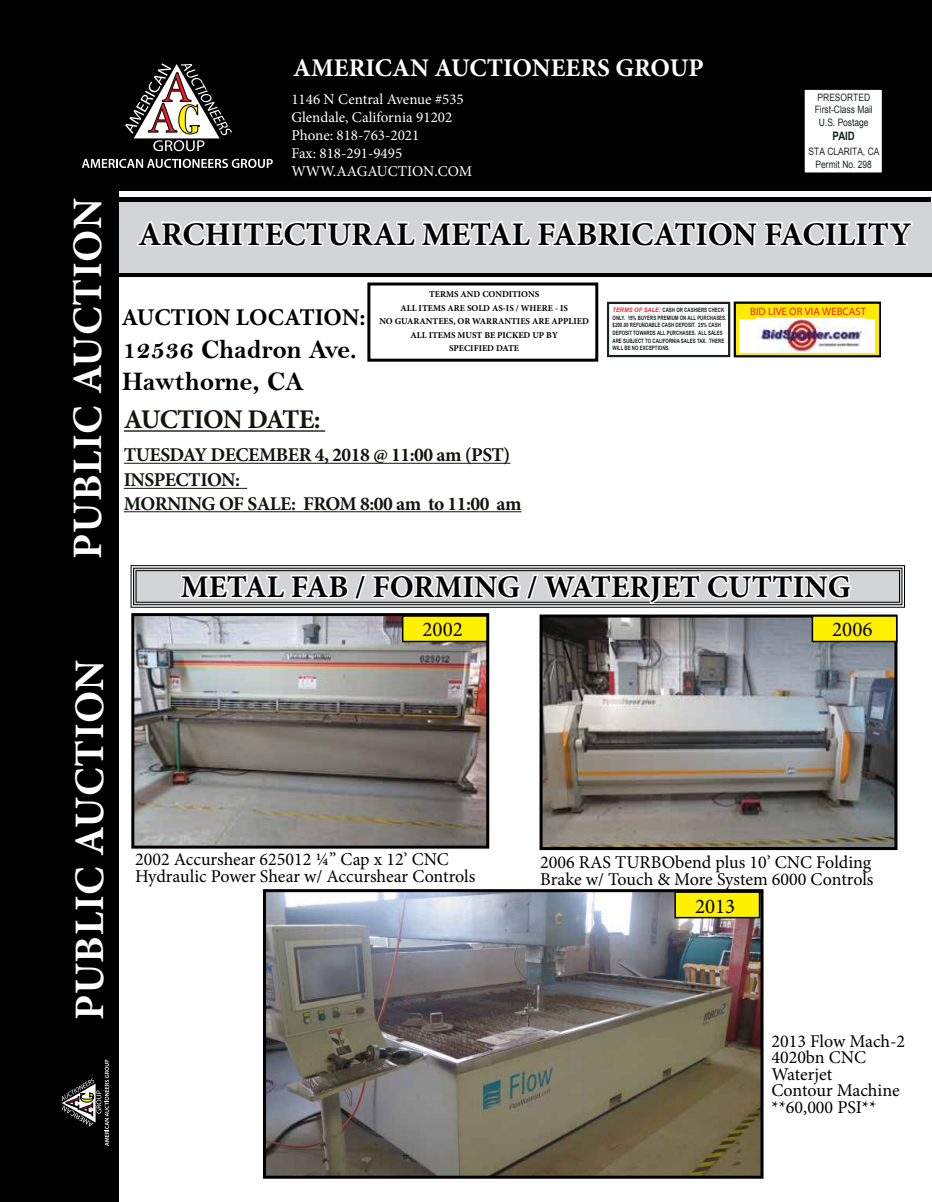
<style>
.page{position:relative;width:932px;height:1202px;background:#fff}
.page>*{position:absolute;margin:0;border:0;box-sizing:border-box;transform-origin:0 0}
.t1{font:700 42px "Minion Pro";letter-spacing:.02em;color:#fff}
.t2{font:700 33px "Minion Pro";color:#000}
.t3{font:700 31.5px "Minion Pro";color:#000}
.t4{font:27px/32.4px "Bell MT Bold";color:#000}
.t5{font:700 27px "Minion Pro";letter-spacing:-.035em;color:#0f160e}
.t6{font:700 25.5px "Minion Pro";color:#fff}
.t7{font:700 24px "Minion Pro";color:#000}
.t8{font:21px "Minion Pro";color:#000}
.t9{font:700 19.5px/23.4px "Minion Pro";letter-spacing:-.025em;color:#0f160e}
.t10{font:18px/16.5px "Minion Pro";color:#000}
.t11{font:15px/18px "Minion Pro";color:#fff}
.t12{font:700 11.7px "Arial";color:#192321;scale:.83 1}
.t13{font:800 10.8px "Franklin Gothic";color:#ed2024}
.t14{font:10.2px/13px "Arial";color:#192321;text-align:center;scale:.83 1}
.t15{font:700 9px/13.5px "Minion Pro";color:#000;text-align:center}
.t16{font:700 6px/7.6px "Arial";color:#192321;scale:.75 1}
.s1{font-style:italic;font-size:6.15px;color:#ea2f35}
</style>
<div class="page">
<div style="left:111px;top:271px;width:821px;height:6px;background:#000"></div>
<div style="left:118px;top:202px;width:814px;height:71px;background:#d3d4d5"></div>
<div style="left:0;top:0;width:118px;height:1202px;background:#000"></div>
<div style="left:94px;top:0;width:838px;height:190px;background:#000"></div>
<hr style="left:124px;top:430px;width:201px;height:2px;background:#0f160e">
<hr style="left:124px;top:463px;width:386px;height:1px;background:#0f160e">
<svg style="left:62px;top:1059px;width:47px;height:86px"></svg>
<svg style="left:130px;top:301px;width:775px;height:307px"></svg>
<div style="left:739px;top:319px;width:136px;height:33px;background:#fff"></div>
<img style="left:757px;top:319px;width:106px;height:33px">
<div style="left:369px;top:284px;width:227px;height:76px;background:#fff"></div>
<div style="left:367px;top:282px;width:231px;height:80px;border:3px solid #000"></div>
<svg style="left:82px;top:63px;width:832px;height:186px"></svg>
<hr style="left:124px;top:488px;width:123px;height:1px;background:#0f160e">
<hr style="left:124px;top:511px;width:397px;height:1px;background:#0f160e">
<img style="left:543px;top:618px;width:350px;height:228px">
<div style="left:539px;top:614px;width:358px;height:236px;border:3px solid #000"></div>
<div style="left:812px;top:616px;width:84px;height:25px;background:#fff200"></div>
<div style="left:811px;top:615px;width:86px;height:27px;border:2px solid #000"></div>
<img style="left:267px;top:893px;width:492px;height:281px">
<div style="left:263px;top:889px;width:500px;height:289px;border:3px solid #000"></div>
<img style="left:135px;top:617px;width:350px;height:227px">
<div style="left:131px;top:613px;width:358px;height:235px;border:3px solid #000"></div>
<div style="left:675px;top:892px;width:84px;height:25px;background:#fff200"></div>
<div style="left:674px;top:891px;width:86px;height:27px;border:2px solid #000"></div>
<div style="left:402px;top:616px;width:85px;height:25px;background:#fff200"></div>
<div style="left:402px;top:615px;width:86px;height:27px;border:2px solid #000"></div>
<h1 class="t1" style="left:58px;top:559px;width:362px;rotate:-90deg">PUBLIC AUCTION</h1>
<h1 class="t1" style="left:60px;top:1020px;width:362px;rotate:-90deg">PUBLIC AUCTION</h1>
<h3 class="t6" style="left:293px;top:50px;width:412px">AMERICAN AUCTIONEERS GROUP</h3>
<p class="t11" style="left:291px;top:91px;width:182px">1146 N Central Avenue #535<br>Glendale, California 91202<br>Phone: 818-763-2021<br>Fax: 818-291-9495<br>WWW.AAGAUCTION.COM</p>
<p class="t14" style="left:814px;top:103px;width:72px">First-Class Mail</p>
<p class="t14" style="left:817px;top:91px;width:65px">PRESORTED</p>
<p class="t14" style="left:818px;top:116px;width:61px">U.S. Postage</p>
<p class="t12" style="left:832px;top:128px;width:28px">PAID</p>
<p class="t14" style="left:808px;top:145px;width:87px">STA CLARITA, CA<br>Permit No. 298</p>
<h2 class="t2" style="left:138px;top:211px;width:774px">ARCHITECTURAL METAL FABRICATION FACILITY</h2>
<h3 class="t7" style="left:121px;top:301px;width:246px">AUCTION LOCATION:</h3>
<h3 class="t4" style="left:122px;top:332px;width:236px">12536 Chadron Ave.<br>Hawthorne, CA</h3>
<p class="t15" style="left:379px;top:288px;width:211px">TERMS AND CONDITIONS<br>ALL ITEMS ARE SOLD AS-IS / WHERE - IS<br>NO GUARANTEES, OR WARRANTIES ARE APPLIED<br>ALL ITEMS MUST BE PICKED UP BY<br>SPECIFIED DATE</p>
<h3 class="t5" style="left:124px;top:400px;width:198px">AUCTION DATE:</h3>
<p class="t9" style="left:124px;top:443px;width:388px">TUESDAY DECEMBER 4, 2018 @ 11:00 am (PST)</p>
<p class="t9" style="left:124px;top:468px;width:399px">INSPECTION:<br>MORNING OF SALE: FROM 8:00 am to 11:00 am</p>
<p class="t16" style="left:612px;top:306px;width:153px"><span class="s1">TERMS OF SALE:</span> CASH OR CASHIERS CHECK ONLY. 15% BUYERS PREMIUM ON ALL PURCHASES. $200.00 REFUNDABLE CASH DEPOSIT. 25% CASH DEPOSIT TOWARDS ALL PURCHASES. ALL SALES ARE SUBJECT TO CALIFORNIA SALES TAX. THERE WILL BE NO EXCEPTIONS.</p>
<p class="t13" style="left:750px;top:304px;width:117px">BID LIVE OR VIA WEBCAST</p>
<h3 class="t3" style="left:181px;top:564px;width:671px">METAL FAB / FORMING / WATERJET CUTTING</h3>
<p class="t8" style="left:422px;top:615px;width:42px">2002</p>
<p class="t8" style="left:832px;top:615px;width:42px">2006</p>
<p class="t10" style="left:135px;top:851px;width:342px">2002 Accurshear 625012 ¼” Cap x 12’ CNC<br>Hydraulic Power Shear w/ Accurshear Controls</p>
<p class="t10" style="left:540px;top:854px;width:335px">2006 RAS TURBObend plus 10’ CNC Folding<br>Brake w/ Touch &amp; More System 6000 Controls</p>
<p class="t8" style="left:695px;top:891px;width:42px">2013</p>
<p class="t10" style="left:771px;top:1032px;width:135px">2013 Flow Mach-2<br>4020bn CNC<br>Waterjet<br>Contour Machine **60,000 PSI**</p>
</div>
